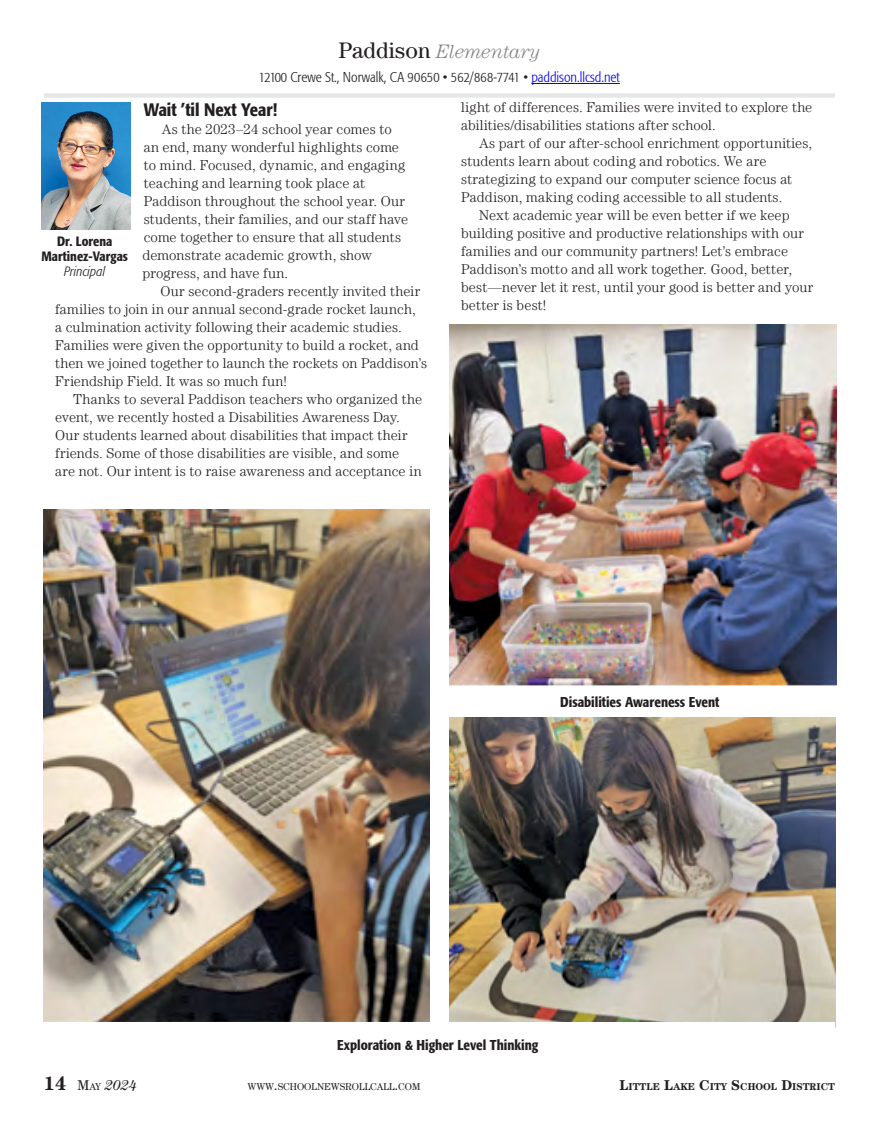
<style>
.page{position:relative;width:878px;height:1121px;background:#fff}
.page>*{position:absolute;margin:0;border:0;box-sizing:border-box;transform-origin:0 0}
.t1{font:italic 300 19.5px "Century LT";letter-spacing:-.005em;color:#808285}
.t2{font:500 condensed 18px "Formata";color:#231f20}
.t3{font:300 14.25px/18px "Century LT";letter-spacing:.01em;color:#231f20}
.t4{font:300 condensed 14.25px "Formata";color:#231f20}
.t5{font:500 condensed 14.25px "Formata";color:#231f20}
.t6{font:italic 14.25px "Century LT";color:#231f20}
.t7{font:500 condensed 13.5px/15px "Formata";color:#231f20;text-align:center}
.t8{font:italic 300 condensed 13.5px "Formata";letter-spacing:.005em;color:#231f20}
.t9{font:700 10.05px "Century LT";color:#231f20}
.t10{font:10.05px "Century LT";color:#231f20}
.s1{font-weight:400;font-style:normal;font-size:22.5px;color:#231f20}
.s2{color:#00f}
.s3{font-weight:700;font-style:normal;font-size:19.5px}
.s4{font-style:normal}
.s5{font-style:normal;font-size:10.05px}
.s6{font-size:14.25px}
</style>
<div class="page">
<div style="left:44px;top:93px;width:790px;height:5px;background:#e6e7e8"></div>
<hr style="left:531px;top:83px;width:88px;height:1px;background:#00f">
<img style="left:450px;top:717px;width:385px;height:305px">
<img style="left:43px;top:509px;width:386px;height:513px">
<img style="left:450px;top:324px;width:386px;height:362px">
<img style="left:42px;top:103px;width:88px;height:126px">
<h1 class="t1" style="left:338px;top:41px;width:203px"><span class="s1">Paddison</span> Elementary</h1>
<p class="t4" style="left:259px;top:69px;width:362px">12100 Crewe St., Norwalk, CA 90650 • 562/868-7741 • <span class="s2">paddison.llcsd.net</span></p>
<p class="t2" style="left:144px;top:99px;width:135px">Wait ’til Next Year!</p>
<p class="t3" style="left:142px;top:120px;width:267px;text-indent:19px">As the 2023–24 school year comes to an end, many wonderful highlights come to mind. Focused, dynamic, and engaging teaching and learning took place at Paddison throughout the school year. Our students, their families, and our staff have come together to ensure that all students demonstrate academic growth, show progress, and have fun.</p>
<p class="t3" style="left:55px;top:282px;width:373px;text-indent:105px">Our second-graders recently invited their families to join in our annual second-grade rocket launch,<br>a culmination activity following their academic studies.<br>Families were given the opportunity to build a rocket, and then we joined together to launch the rockets on Paddison’s Friendship Field. It was so much fun!</p>
<p class="t3" style="left:55px;top:390px;width:368px;text-indent:18px">Thanks to several Paddison teachers who organized the event, we recently hosted a Disabilities Awareness Day.<br>Our students learned about disabilities that impact their friends. Some of those disabilities are visible, and some are not. Our intent is to raise awareness and acceptance in</p>
<p class="t7" style="left:42px;top:234px;width:88px">Dr. Lorena<br>Martinez-Vargas</p>
<p class="t8" style="left:64px;top:264px;width:42px">Principal</p>
<p class="t3" style="left:461px;top:98px;width:353px">light of differences. Families were invited to explore the abilities/disabilities stations after school.</p>
<p class="t3" style="left:479px;top:134px;width:334px">As part of our after-school enrichment opportunities,</p>
<p class="t3" style="left:461px;top:152px;width:307px">students learn about coding and robotics. We are</p>
<p class="t3" style="left:461px;top:170px;width:332px">strategizing to expand our computer science focus at</p>
<p class="t3" style="left:461px;top:188px;width:323px">Paddison, making coding accessible to all students.</p>
<p class="t3" style="left:479px;top:206px;width:312px">Next academic year will be even better if we keep</p>
<p class="t3" style="left:461px;top:224px;width:344px">building positive and productive relationships with our</p>
<p class="t3" style="left:461px;top:242px;width:328px">families and our community partners! Let’s embrace</p>
<p class="t3" style="left:461px;top:260px;width:332px">Paddison’s motto and all work together. Good, better,</p>
<p class="t3" style="left:461px;top:278px;width:354px">best—never let it rest, until your good is better and your</p>
<p class="t3" style="left:461px;top:296px;width:87px">better is best!</p>
<p class="t5" style="left:560px;top:693px;width:161px">Disabilities Awareness Event</p>
<p class="t5" style="left:337px;top:1036px;width:203px">Exploration &amp; Higher Level Thinking</p>
<p class="t6" style="left:44px;top:1077px;width:94px"><span class="s3">14</span> <span class="s4">M</span><span class="s5">AY</span> 2024</p>
<p class="t10" style="left:247px;top:1080px;width:174px">WWW<span class="s6">.</span>SCHOOLNEWSROLLCALL<span class="s6">.</span>COM</p>
<p class="t9" style="left:619px;top:1080px;width:217px"><span class="s6">L</span>ITTLE <span class="s6">L</span>AKE <span class="s6">C</span>ITY <span class="s6">S</span>CHOOL <span class="s6">D</span>ISTRICT</p>
</div>
